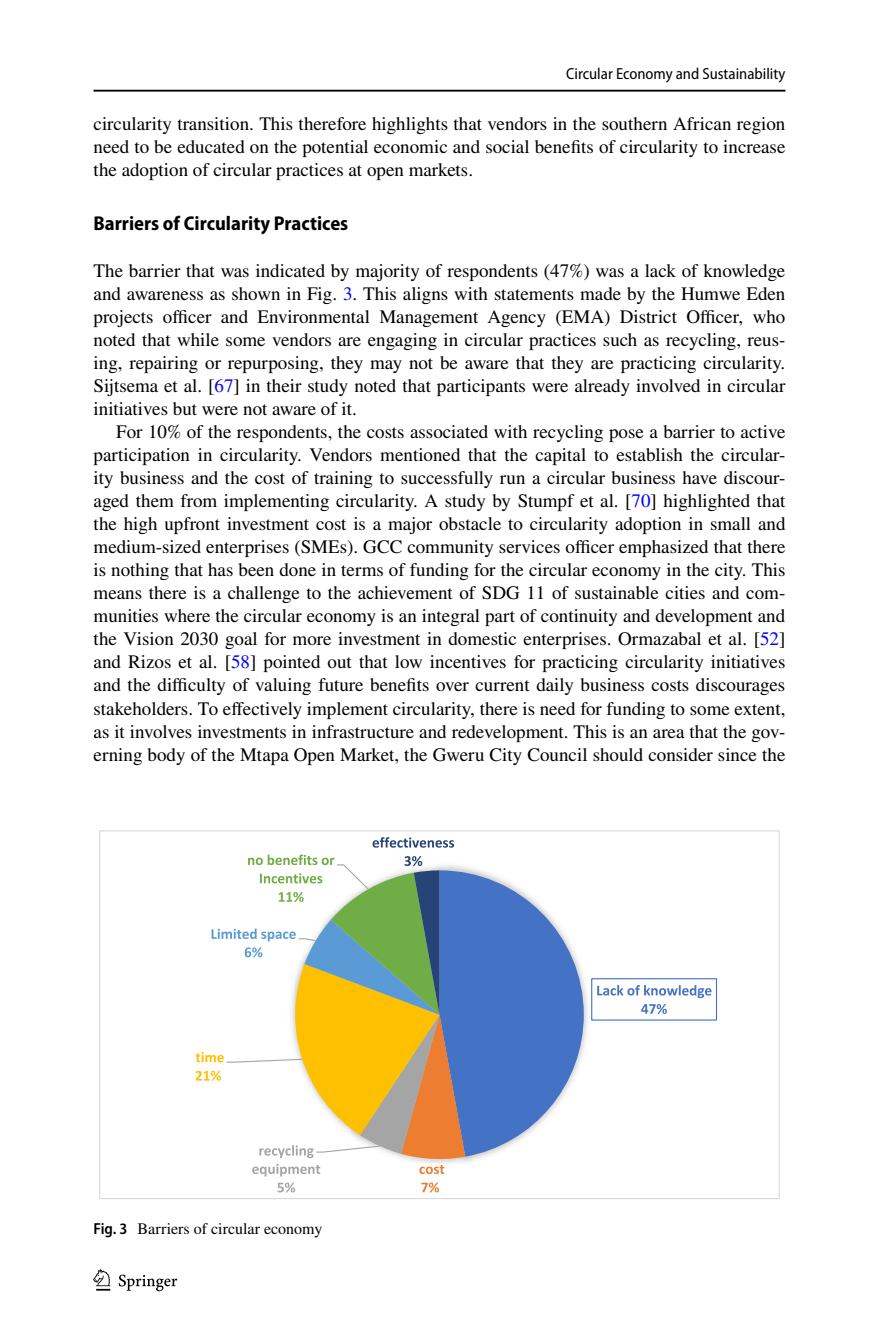
<style>
.page{position:relative;width:879px;height:1333px;background:#fff}
.page>*{position:absolute;margin:0;border:0;box-sizing:border-box;transform-origin:0 0}
.t1{font:700 semi-condensed 20px "Myriad Pro";color:#000}
.t2{font:19px/23px "STIX";color:#000;text-align:justify}
.t3{font:semi-condensed 16px "Myriad Pro";color:#000}
.t4{font:16px "STIX";color:#000}
.s1{color:#00f}
.s2{font-family:"Myriad Pro";font-weight:600;font-stretch:semi-condensed}
</style>
<div class="page">
<hr style="left:94px;top:90px;width:691px;height:2px;background:#000">
<svg style="left:93px;top:1269px;width:17px;height:21px"></svg>
<svg style="left:119px;top:1274px;width:58px;height:17px"></svg>
<div style="left:591px;top:978px;width:126px;height:42px;background:#fff;border:1px solid #4472c4"></div>
<svg style="left:597px;top:985px;width:114px;height:28px"></svg>
<svg style="left:421px;top:1182px;width:18px;height:10px"></svg>
<svg style="left:277px;top:1182px;width:18px;height:10px"></svg>
<svg style="left:372px;top:837px;width:82px;height:10px"></svg>
<svg style="left:196px;top:854px;width:388px;height:322px"></svg>
<p class="t3" style="left:566px;top:65px;width:221px">Circular Economy and Sustainability</p>
<p class="t2" style="left:94px;top:113px;width:693px">circularity transition. This therefore highlights that vendors in the southern African region need to be educated on the potential economic and social benefits of circularity to increase the adoption of circular practices at open markets.</p>
<p class="t1" style="left:94px;top:212px;width:256px">Barriers of Circularity Practices</p>
<p class="t2" style="left:94px;top:260px;width:693px">The barrier that was indicated by majority of respondents (47%) was a lack of knowledge and awareness as shown in Fig. <span class="s1">3</span>. This aligns with statements made by the Humwe Eden projects officer and Environmental Management Agency (EMA) District Officer, who noted that while some vendors are engaging in circular practices such as recycling, reus&shy;ing, repairing or repurposing, they may not be aware that they are practicing circularity.<br>Sijtsema et al. [<span class="s1">67</span>] in their study noted that participants were already involved in circular initiatives but were not aware of it.</p>
<p class="t2" style="left:94px;top:421px;width:693px;text-indent:23px">For 10% of the respondents, the costs associated with recycling pose a barrier to active participation in circularity. Vendors mentioned that the capital to establish the circular&shy;ity business and the cost of training to successfully run a circular business have discour&shy;aged them from implementing circularity. A study by Stumpf et al. [<span class="s1">70</span>] highlighted that the high upfront investment cost is a major obstacle to circularity adoption in small and medium-sized enterprises (SMEs). GCC community services officer emphasized that there is nothing that has been done in terms of funding for the circular economy in the city. This means there is a challenge to the achievement of SDG 11 of sustainable cities and com&shy;munities where the circular economy is an integral part of continuity and development and the Vision 2030 goal for more investment in domestic enterprises. Ormazabal et al. [<span class="s1">52</span>] and Rizos et al. [<span class="s1">58</span>] pointed out that low incentives for practicing circularity initiatives and the difficulty of valuing future benefits over current daily business costs discourages stakeholders. To effectively implement circularity, there is need for funding to some extent, as it involves investments in infrastructure and redevelopment. This is an area that the gov&shy;erning body of the Mtapa Open Market, the Gweru City Council should consider since the</p>
<p class="t4" style="left:94px;top:1217px;width:230px"><span class="s2">Fig. 3</span> Barriers of circular economy</p>
</div>
